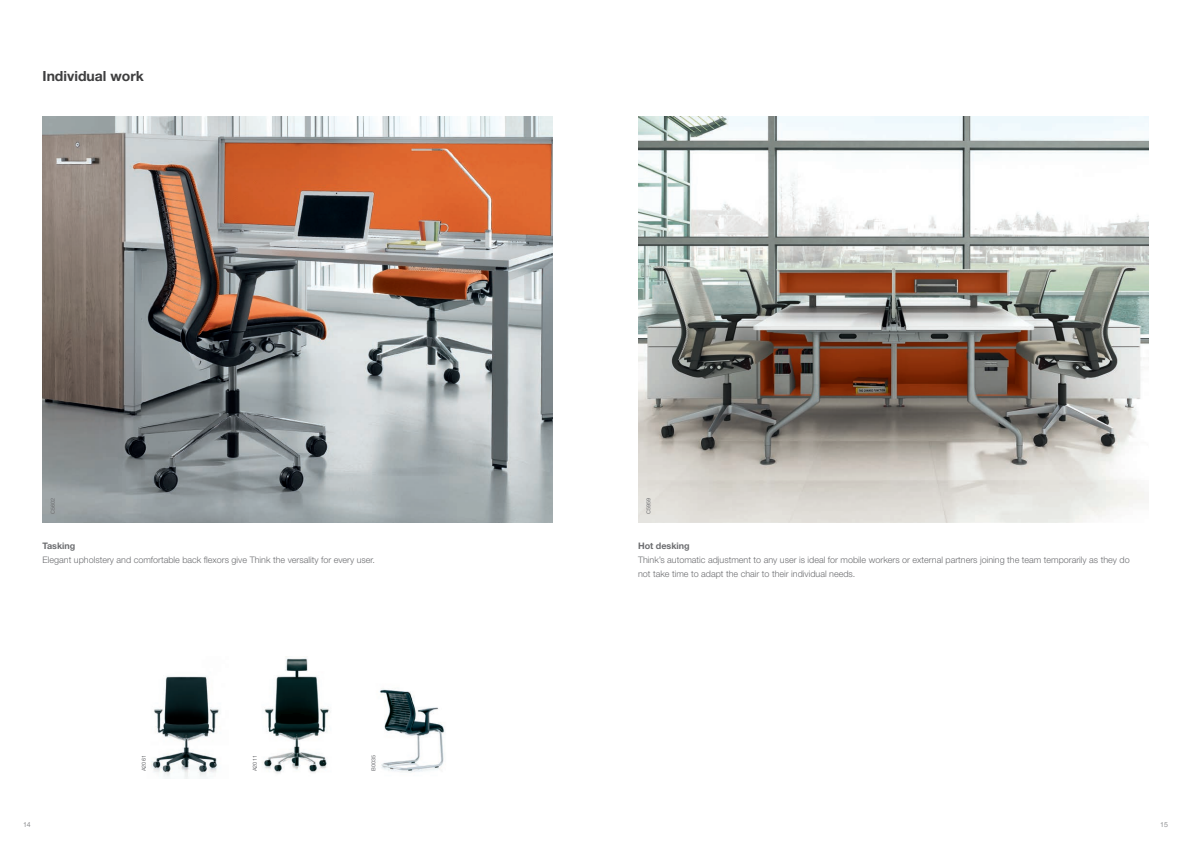
<style>
.page{position:relative;width:1191px;height:842px;background:#fff}
.page>*{position:absolute;margin:0;border:0;box-sizing:border-box;transform-origin:0 0}
.t1{font:700 14px "Helvetica Neue LT Pro";color:#3e3e3f}
.t2{font:300 9px/14px "Helvetica Neue LT Pro";color:#6c6d70}
.t3{font:700 9px "Helvetica Neue LT Pro";color:#6c6d70}
.t4{font:300 7px "Helvetica Neue LT Pro";color:#6c6d70}
.t5{font:5.5px "Helvetica Neue LT Pro";color:#6c6d70}
</style>
<div class="page">
<img style="left:43px;top:116px;width:510px;height:407px">
<img style="left:638px;top:116px;width:510px;height:406px">
<img style="left:262px;top:658px;width:69px;height:116px">
<img style="left:151px;top:676px;width:68px;height:102px">
<img style="left:379px;top:688px;width:66px;height:85px">
<h1 class="t1" style="left:43px;top:67px;width:103px">Individual work</h1>
<p class="t5" style="left:50px;top:514px;width:18px;rotate:-90deg">C5602</p>
<p class="t5" style="left:645px;top:514px;width:18px;rotate:-90deg">C5959</p>
<p class="t3" style="left:43px;top:540px;width:34px">Tasking</p>
<p class="t2" style="left:43px;top:552px;width:334px">Elegant upholstery and comfortable back flexors give Think the versality for every user.</p>
<p class="t5" style="left:140px;top:771px;width:17px;rotate:-90deg">A2061</p>
<p class="t5" style="left:251px;top:771px;width:17px;rotate:-90deg">A2011</p>
<p class="t5" style="left:370px;top:771px;width:17px;rotate:-90deg">B0035</p>
<p class="t3" style="left:638px;top:540px;width:53px">Hot desking</p>
<p class="t2" style="left:638px;top:552px;width:493px">Think’s automatic adjustment to any user is ideal for mobile workers or external partners joining the team temporarily as they do not take time to adapt the chair to their individual needs.</p>
<p class="t4" style="left:23px;top:820px;width:9px">14</p>
<p class="t4" style="left:1160px;top:820px;width:9px">15</p>
</div>
